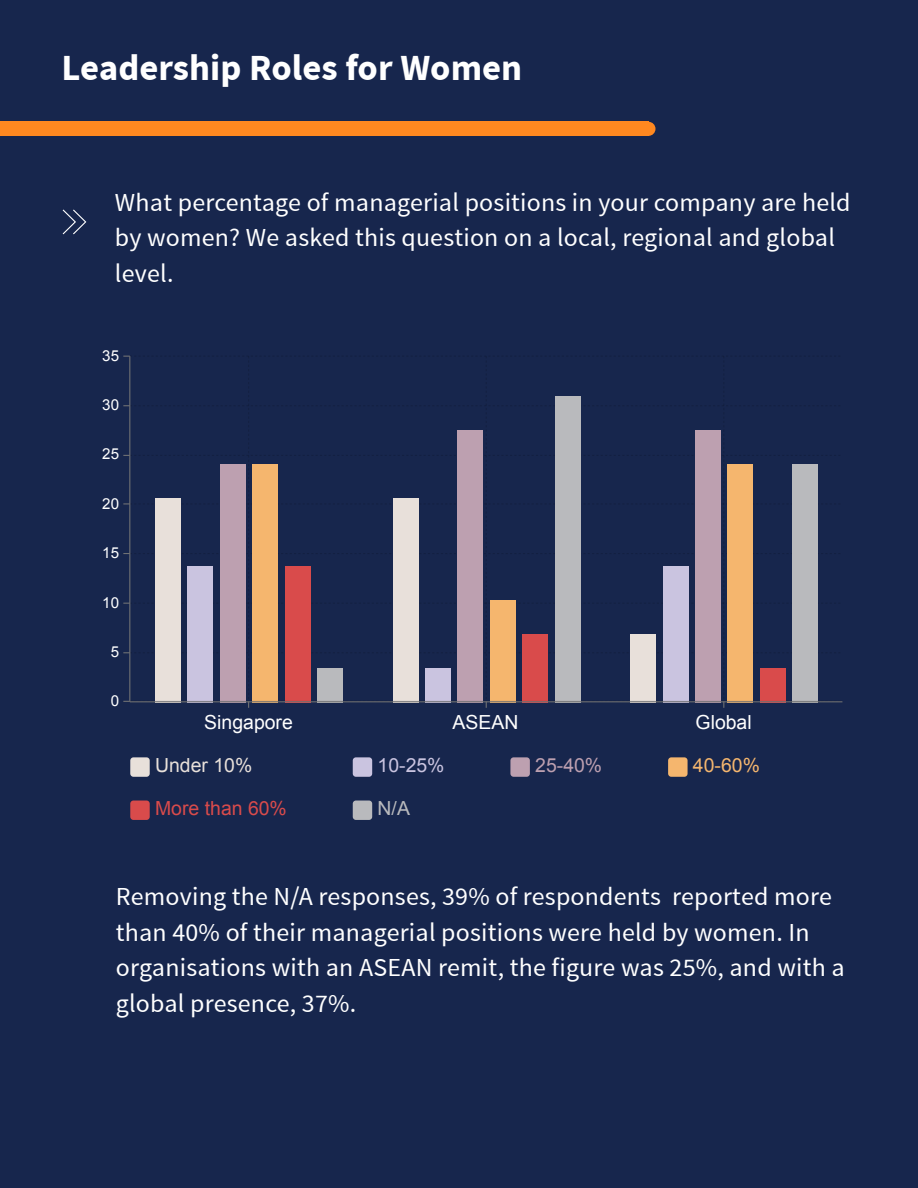
<style>
.page{position:relative;width:918px;height:1188px;background:#17264d}
.page>*{position:absolute;margin:0;border:0;box-sizing:border-box;transform-origin:0 0}
.t1{font:700 36.75px "Source Sans Pro";color:#fff}
.t2{font:25.95px/35.7px "Source Sans Pro";letter-spacing:.01em;color:#fff}
.t3{font:19.35px "Arial";color:#fff}
.t4{font:19.35px "Arial";color:#d94b4b}
.t5{font:19.35px "Arial";color:#e8e0da}
.t6{font:19.35px "Arial";color:#cac4e0}
.t7{font:19.35px "Arial";color:#bda0b0}
.t8{font:19.35px "Arial";color:#f5b66e}
.t9{font:19.35px "Arial";color:#b9babd}
.t10{font:15.15px "Arial";color:#fff}
</style>
<div class="page">
<div style="left:0;top:122px;width:648px;height:14px;background:#ff8820"></div>
<svg style="left:648px;top:122px;width:8px;height:14px"></svg>
<svg style="left:123px;top:356px;width:717px;height:352px"></svg>
<div style="left:317px;top:668px;width:26px;height:34px;background:#b9babd"></div>
<div style="left:555px;top:396px;width:26px;height:306px;background:#b9babd"></div>
<div style="left:792px;top:464px;width:26px;height:238px;background:#b9babd"></div>
<div style="left:285px;top:566px;width:26px;height:136px;background:#d94b4b"></div>
<div style="left:522px;top:634px;width:26px;height:68px;background:#d94b4b"></div>
<div style="left:760px;top:668px;width:26px;height:34px;background:#d94b4b"></div>
<div style="left:252px;top:464px;width:26px;height:238px;background:#f5b66e"></div>
<div style="left:490px;top:600px;width:26px;height:102px;background:#f5b66e"></div>
<div style="left:727px;top:464px;width:26px;height:238px;background:#f5b66e"></div>
<div style="left:220px;top:464px;width:26px;height:238px;background:#bda0b0"></div>
<div style="left:457px;top:430px;width:26px;height:272px;background:#bda0b0"></div>
<div style="left:695px;top:430px;width:26px;height:272px;background:#bda0b0"></div>
<div style="left:187px;top:566px;width:26px;height:136px;background:#cac4e0"></div>
<div style="left:425px;top:668px;width:26px;height:34px;background:#cac4e0"></div>
<div style="left:663px;top:566px;width:26px;height:136px;background:#cac4e0"></div>
<div style="left:155px;top:498px;width:26px;height:204px;background:#e8e0da"></div>
<div style="left:393px;top:498px;width:26px;height:204px;background:#e8e0da"></div>
<div style="left:630px;top:634px;width:26px;height:68px;background:#e8e0da"></div>
<hr style="left:129px;top:356px;width:1px;height:346px;background:#717274">
<hr style="left:130px;top:701px;width:712px;height:1px;background:#717274">
<svg style="left:130px;top:757px;width:20px;height:20px"></svg>
<svg style="left:353px;top:757px;width:19px;height:20px"></svg>
<svg style="left:510px;top:757px;width:20px;height:20px"></svg>
<svg style="left:668px;top:757px;width:20px;height:20px"></svg>
<svg style="left:130px;top:801px;width:20px;height:19px"></svg>
<svg style="left:353px;top:801px;width:19px;height:19px"></svg>
<svg style="left:63px;top:210px;width:23px;height:24px"></svg>
<h1 class="t1" style="left:62px;top:44px;width:462px">Leadership Roles for Women</h1>
<p class="t2" style="left:115px;top:185px;width:737px">What percentage of managerial positions in your company are held by women? We asked this question on a local, regional and global level.</p>
<p class="t10" style="left:102px;top:347px;width:18px">35</p>
<p class="t10" style="left:102px;top:396px;width:18px">30</p>
<p class="t10" style="left:102px;top:446px;width:18px">25</p>
<p class="t10" style="left:102px;top:495px;width:18px">20</p>
<p class="t10" style="left:102px;top:544px;width:18px">15</p>
<p class="t10" style="left:102px;top:594px;width:18px">10</p>
<p class="t10" style="left:111px;top:643px;width:10px">5</p>
<p class="t10" style="left:111px;top:693px;width:10px">0</p>
<p class="t3" style="left:204px;top:711px;width:90px">Singapore</p>
<p class="t3" style="left:453px;top:711px;width:67px">ASEAN</p>
<p class="t3" style="left:696px;top:711px;width:58px">Global</p>
<p class="t5" style="left:155px;top:755px;width:99px">Under 10%</p>
<p class="t6" style="left:378px;top:755px;width:68px">10-25%</p>
<p class="t7" style="left:535px;top:755px;width:68px">25-40%</p>
<p class="t8" style="left:693px;top:755px;width:68px">40-60%</p>
<p class="t4" style="left:155px;top:798px;width:133px">More than 60%</p>
<p class="t9" style="left:378px;top:798px;width:34px">N/A</p>
<p class="t2" style="left:116px;top:880px;width:730px">Removing the N/A responses, 39% of respondents reported more than 40% of their managerial positions were held by women. In organisations with an ASEAN remit, the figure was 25%, and with a global presence, 37%.</p>
</div>
